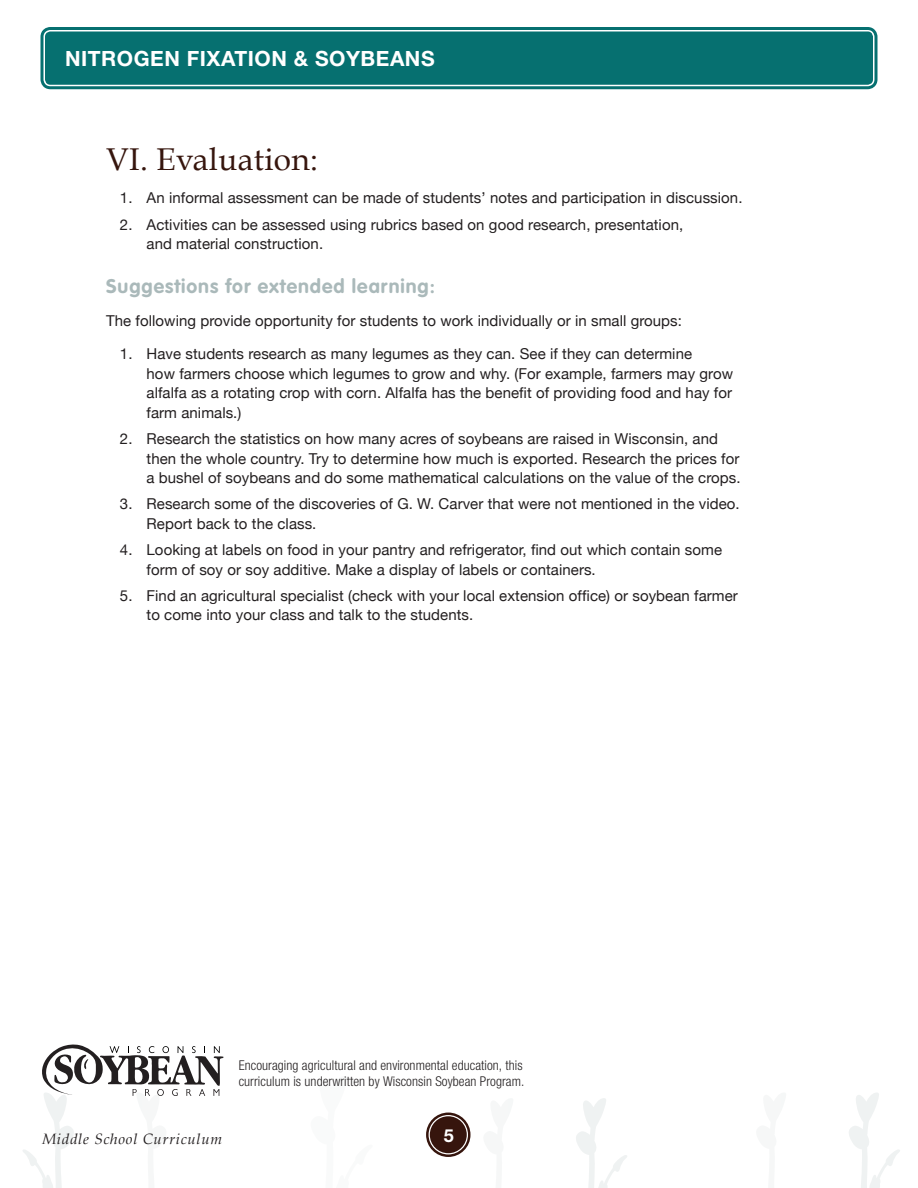
<style>
.page{position:relative;width:918px;height:1188px;background:#fff}
.page>*{position:absolute;margin:0;border:0;box-sizing:border-box;transform-origin:0 0}
.t1{font:31.5px "Book Antiqua";letter-spacing:.01em;color:#36150d}
.t2{font:700 21px "Helvetica Neue";letter-spacing:.025em;color:#fff}
.t3{font:700 19.5px "VAG Rounded";letter-spacing:.05em;color:#aab9ba}
.t4{font:700 18px "Helvetica Neue";color:#fff}
.t5{font:15px/19.5px "Helvetica Neue";letter-spacing:.005em;color:#231f20}
.t6{font:italic 15px "Book Antiqua";letter-spacing:.05em;color:#231f20}
.t7{font:300 condensed 13.5px/16.5px "Helvetica Neue";letter-spacing:.005em;color:#231f20}
</style>
<div class="page">
<svg style="left:576px;top:1098px;width:51px;height:90px"></svg>
<svg style="left:430px;top:1112px;width:36px;height:45px"></svg>
<svg style="left:849px;top:1093px;width:51px;height:95px"></svg>
<div style="left:45px;top:32px;width:828px;height:53px;background:#067070;border-radius:5px"></div>
<div style="left:40px;top:27px;width:837px;height:62px;border:3px solid #067070;border-radius:8px"></div>
<div style="left:47px;top:33px;width:824px;height:50px;border:3px solid #067070;border-radius:2px"></div>
<div style="left:430px;top:1116px;width:37px;height:37px;background:#36150d;border-radius:50%"></div>
<div style="left:426px;top:1113px;width:45px;height:44px;border:2px solid #36150d;border-radius:50%"></div>
<div style="left:431px;top:1118px;width:35px;height:34px;border:2px solid #36150d;border-radius:50%"></div>
<svg style="left:23px;top:1044px;width:200px;height:144px"></svg>
<h2 class="t2" style="left:65px;top:45px;width:371px">NITROGEN FIXATION &amp; SOYBEANS</h2>
<h1 class="t1" style="left:106px;top:140px;width:213px">VI. Evaluation:</h1>
<p class="t5" style="left:120px;top:188px;width:624px">1. An informal assessment can be made of students’ notes and participation in discussion.</p>
<p class="t5" style="left:147px;top:214px;width:538px;text-indent:-27px">2. Activities can be assessed using rubrics based on good research, presentation, and material construction.</p>
<h3 class="t3" style="left:106px;top:275px;width:330px">Suggestions for extended learning:</h3>
<p class="t5" style="left:106px;top:311px;width:577px">The following provide opportunity for students to work individually or in small groups:</p>
<p class="t5" style="left:147px;top:344px;width:588px;text-indent:-27px">1. Have students research as many legumes as they can. See if they can determine<br>how farmers choose which legumes to grow and why. (For example, farmers may grow alfalfa as a rotating crop with corn. Alfalfa has the benefit of providing food and hay for farm animals.)</p>
<p class="t5" style="left:147px;top:429px;width:595px;text-indent:-27px">2. Research the statistics on how many acres of soybeans are raised in Wisconsin, and then the whole country. Try to determine how much is exported. Research the prices for a bushel of soybeans and do some mathematical calculations on the value of the crops.</p>
<p class="t5" style="left:147px;top:494px;width:595px;text-indent:-27px">3. Research some of the discoveries of G. W. Carver that were not mentioned in the video.<br>Report back to the class.</p>
<p class="t5" style="left:147px;top:540px;width:577px;text-indent:-27px">4. Looking at labels on food in your pantry and refrigerator, find out which contain some form of soy or soy additive. Make a display of labels or containers.</p>
<p class="t5" style="left:147px;top:586px;width:593px;text-indent:-27px">5. Find an agricultural specialist (check with your local extension office) or soybean farmer to come into your class and talk to the students.</p>
<p class="t7" style="left:239px;top:1057px;width:287px">Encouraging agricultural and environmental education, this curriculum is underwritten by Wisconsin Soybean Program.</p>
<p class="t6" style="left:42px;top:1130px;width:182px">Middle School Curriculum</p>
<p class="t4" style="left:444px;top:1125px;width:11px">5</p>
</div>
